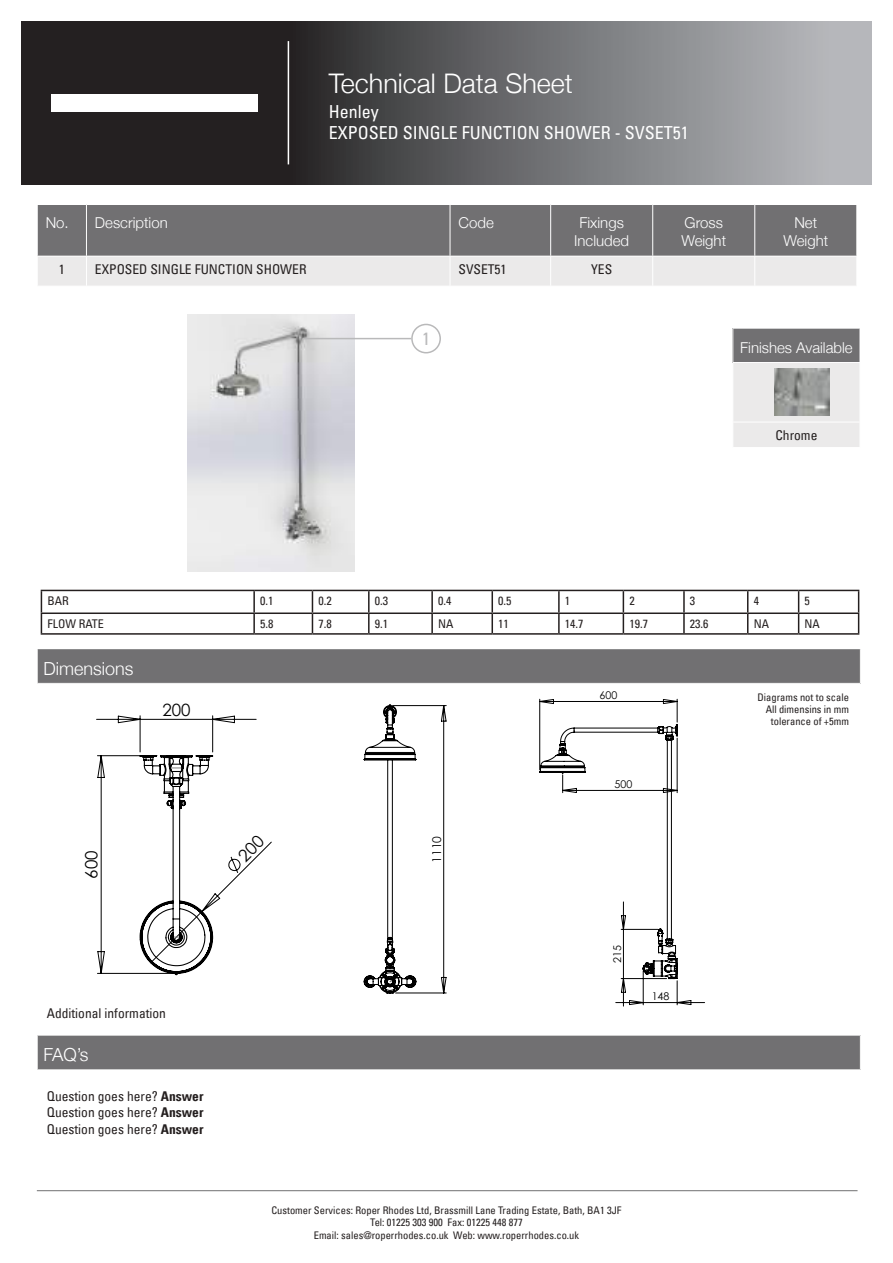
<style>
.page{position:relative;width:893px;height:1263px;background:#fff}
.page>*{position:absolute;margin:0;border:0;box-sizing:border-box;transform-origin:0 0}
.t1{font:300 27px "Helvetica Neue";color:#fff}
.t2{font:condensed 18px/21.6px "Univers LT";color:#fff}
.t3{font:300 18px "Helvetica Neue";color:#fff}
.t4{font:condensed 18px "Univers LT";color:#b9b9ba}
.t5{font:16.95px "Century Gothic";color:#000}
.t6{font:300 15px/18px "Helvetica Neue";color:#fff;text-align:center}
.t7{font:condensed 13.5px/16.2px "Univers LT";color:#241f1f;text-align:justify}
.t8{font:12.15px "Century Gothic";color:#000}
.t9{font:condensed 12px "Univers LT";color:#241f1f}
.t10{font:10.65px "Century Gothic";color:#000}
.t11{font:condensed 10.5px/12.6px "Univers LT";color:#241f1f;text-align:center}
.s1{font-family:"Univers Com 67 Bold Cond";font-stretch:normal}
</style>
<div class="page">
<svg style="left:21px;top:21px;width:851px;height:163px;background:#5e5d5f"></svg>
<img style="left:51px;top:94px;width:207px;height:17px">
<hr style="left:288px;top:41px;width:1px;height:123px;background:#fff">
<hr style="left:37px;top:1190px;width:820px;height:1px;background:#717072">
<img style="left:187px;top:314px;width:168px;height:257px">
<svg style="left:38px;top:205px;width:818px;height:81px;background:#9e9d9e"></svg>
<hr style="left:86px;top:205px;width:1px;height:51px;background:#fff">
<hr style="left:450px;top:205px;width:1px;height:51px;background:#fff">
<hr style="left:550px;top:205px;width:1px;height:51px;background:#fff">
<hr style="left:652px;top:205px;width:1px;height:51px;background:#fff">
<hr style="left:754px;top:205px;width:1px;height:51px;background:#fff">
<hr style="left:37px;top:256px;width:49px;height:1px;background:#fff">
<hr style="left:86px;top:256px;width:364px;height:1px;background:#fff">
<hr style="left:86px;top:256px;width:1px;height:30px;background:#fff">
<hr style="left:450px;top:256px;width:101px;height:1px;background:#fff">
<hr style="left:450px;top:256px;width:1px;height:30px;background:#fff">
<hr style="left:551px;top:256px;width:102px;height:1px;background:#fff">
<hr style="left:550px;top:256px;width:1px;height:30px;background:#fff">
<hr style="left:653px;top:256px;width:102px;height:1px;background:#fff">
<hr style="left:652px;top:256px;width:1px;height:30px;background:#fff">
<hr style="left:755px;top:256px;width:102px;height:1px;background:#fff">
<hr style="left:754px;top:256px;width:1px;height:30px;background:#fff">
<div style="left:37px;top:649px;width:823px;height:34px;background:#717072"></div>
<hr style="left:37px;top:649px;width:1px;height:34px;background:#fff">
<div style="left:37px;top:1035px;width:823px;height:35px;background:#717072"></div>
<hr style="left:37px;top:1035px;width:1px;height:34px;background:#fff">
<hr style="left:37px;top:1069px;width:824px;height:1px;background:#fff">
<hr style="left:37px;top:1035px;width:824px;height:1px;background:#fff">
<div style="left:733px;top:328px;width:127px;height:34px;background:#717072"></div>
<svg style="left:732px;top:362px;width:128px;height:85px;background:#eae9e9"></svg>
<hr style="left:732px;top:328px;width:128px;height:1px;background:#fff">
<svg style="left:774px;top:415px;width:55px;height:1px"></svg>
<div style="left:411px;top:324px;width:30px;height:29px;border:2px solid #b9b9ba;border-radius:50%"></div>
<img style="left:774px;top:369px;width:55px;height:46px">
<hr style="left:303px;top:338px;width:108px;height:1px;background:#b9b9ba">
<svg style="left:96px;top:715px;width:176px;height:259px"></svg>
<svg style="left:139px;top:755px;width:75px;height:221px"></svg>
<svg style="left:363px;top:704px;width:84px;height:290px"></svg>
<svg style="left:539px;top:699px;width:166px;height:307px"></svg>
<svg style="left:539px;top:724px;width:139px;height:255px"></svg>
<hr style="left:41px;top:590px;width:213px;height:1px;background:#241f1f">
<hr style="left:254px;top:590px;width:58px;height:1px;background:#241f1f">
<hr style="left:253px;top:591px;width:2px;height:21px;background:#241f1f">
<hr style="left:312px;top:590px;width:57px;height:1px;background:#241f1f">
<hr style="left:369px;top:590px;width:63px;height:1px;background:#241f1f">
<hr style="left:368px;top:591px;width:2px;height:21px;background:#241f1f">
<hr style="left:432px;top:590px;width:60px;height:1px;background:#241f1f">
<hr style="left:431px;top:591px;width:2px;height:21px;background:#241f1f">
<hr style="left:492px;top:590px;width:67px;height:1px;background:#241f1f">
<hr style="left:491px;top:591px;width:2px;height:21px;background:#241f1f">
<hr style="left:559px;top:590px;width:64px;height:1px;background:#241f1f">
<hr style="left:558px;top:591px;width:2px;height:21px;background:#241f1f">
<hr style="left:623px;top:590px;width:61px;height:1px;background:#241f1f">
<hr style="left:684px;top:590px;width:64px;height:1px;background:#241f1f">
<hr style="left:683px;top:591px;width:2px;height:21px;background:#241f1f">
<hr style="left:748px;top:590px;width:51px;height:1px;background:#241f1f">
<hr style="left:799px;top:590px;width:60px;height:1px;background:#241f1f">
<hr style="left:41px;top:612px;width:213px;height:2px;background:#241f1f">
<svg style="left:41px;top:591px;width:1px;height:42px"></svg>
<hr style="left:254px;top:612px;width:58px;height:2px;background:#241f1f">
<svg style="left:253px;top:614px;width:2px;height:19px"></svg>
<hr style="left:312px;top:612px;width:57px;height:2px;background:#241f1f">
<svg style="left:312px;top:591px;width:1px;height:42px"></svg>
<hr style="left:369px;top:612px;width:63px;height:2px;background:#241f1f">
<svg style="left:368px;top:614px;width:2px;height:19px"></svg>
<hr style="left:432px;top:612px;width:60px;height:2px;background:#241f1f">
<svg style="left:431px;top:614px;width:2px;height:19px"></svg>
<hr style="left:492px;top:612px;width:67px;height:2px;background:#241f1f">
<svg style="left:491px;top:614px;width:2px;height:19px"></svg>
<hr style="left:559px;top:612px;width:64px;height:2px;background:#241f1f">
<svg style="left:558px;top:614px;width:2px;height:19px"></svg>
<hr style="left:623px;top:612px;width:61px;height:2px;background:#241f1f">
<svg style="left:623px;top:591px;width:1px;height:42px"></svg>
<hr style="left:684px;top:612px;width:64px;height:2px;background:#241f1f">
<svg style="left:683px;top:614px;width:2px;height:19px"></svg>
<hr style="left:748px;top:612px;width:51px;height:2px;background:#241f1f">
<svg style="left:747px;top:591px;width:1px;height:42px"></svg>
<hr style="left:799px;top:612px;width:60px;height:2px;background:#241f1f">
<svg style="left:798px;top:591px;width:1px;height:42px"></svg>
<svg style="left:858px;top:591px;width:1px;height:42px"></svg>
<hr style="left:41px;top:633px;width:213px;height:2px;background:#241f1f">
<hr style="left:254px;top:633px;width:58px;height:2px;background:#241f1f">
<hr style="left:312px;top:633px;width:57px;height:2px;background:#241f1f">
<hr style="left:369px;top:633px;width:63px;height:2px;background:#241f1f">
<hr style="left:432px;top:633px;width:60px;height:2px;background:#241f1f">
<hr style="left:492px;top:633px;width:67px;height:2px;background:#241f1f">
<hr style="left:559px;top:633px;width:64px;height:2px;background:#241f1f">
<hr style="left:623px;top:633px;width:61px;height:2px;background:#241f1f">
<hr style="left:684px;top:633px;width:64px;height:2px;background:#241f1f">
<hr style="left:748px;top:633px;width:51px;height:2px;background:#241f1f">
<hr style="left:799px;top:633px;width:60px;height:2px;background:#241f1f">
<svg style="left:228px;top:834px;width:37px;height:40px"></svg>
<h1 class="t1" style="left:329px;top:67px;width:246px">Technical Data Sheet</h1>
<h2 class="t2" style="left:329px;top:100px;width:362px">Henley<br>EXPOSED SINGLE FUNCTION SHOWER - SVSET51</h2>
<h3 class="t6" style="left:46px;top:213px;width:124px">No. Description</h3>
<h3 class="t6" style="left:459px;top:213px;width:37px">Code</h3>
<h3 class="t6" style="left:574px;top:213px;width:57px">Fixings<br>Included</h3>
<h3 class="t6" style="left:681px;top:213px;width:46px;text-align:left">Gross<br>Weight</h3>
<h3 class="t6" style="left:783px;top:213px;width:46px">Net<br>Weight</h3>
<p class="t7" style="left:59px;top:261px;width:7px">1</p>
<p class="t7" style="left:95px;top:261px;width:213px">EXPOSED SINGLE FUNCTION SHOWER</p>
<p class="t7" style="left:459px;top:261px;width:50px">SVSET51</p>
<p class="t7" style="left:591px;top:261px;width:23px">YES</p>
<h2 class="t4" style="left:422px;top:327px;width:9px">1</h2>
<h3 class="t6" style="left:740px;top:338px;width:114px">Finishes Available</h3>
<p class="t7" style="left:775px;top:427px;width:43px">Chrome</p>
<p class="t9" style="left:47px;top:593px;width:23px">BAR</p>
<p class="t9" style="left:260px;top:593px;width:15px">0.1</p>
<p class="t9" style="left:318px;top:593px;width:15px">0.2</p>
<p class="t9" style="left:375px;top:593px;width:15px">0.3</p>
<p class="t9" style="left:438px;top:593px;width:15px">0.4</p>
<p class="t9" style="left:498px;top:593px;width:15px">0.5</p>
<p class="t9" style="left:565px;top:593px;width:7px">1</p>
<p class="t9" style="left:629px;top:593px;width:7px">2</p>
<p class="t9" style="left:690px;top:593px;width:7px">3</p>
<p class="t9" style="left:754px;top:593px;width:7px">4</p>
<p class="t9" style="left:805px;top:593px;width:7px">5</p>
<p class="t9" style="left:47px;top:616px;width:58px">FLOW RATE</p>
<p class="t9" style="left:260px;top:616px;width:15px">5.8</p>
<p class="t9" style="left:318px;top:616px;width:15px">7.8</p>
<p class="t9" style="left:375px;top:616px;width:15px">9.1</p>
<p class="t9" style="left:438px;top:616px;width:17px">NA</p>
<p class="t9" style="left:498px;top:616px;width:12px">11</p>
<p class="t9" style="left:565px;top:616px;width:20px">14.7</p>
<p class="t9" style="left:629px;top:616px;width:20px">19.7</p>
<p class="t9" style="left:690px;top:616px;width:20px">23.6</p>
<p class="t9" style="left:754px;top:616px;width:17px">NA</p>
<p class="t9" style="left:805px;top:616px;width:17px">NA</p>
<h2 class="t3" style="left:44px;top:657px;width:91px">Dimensions</h2>
<h3 class="t5" style="left:162px;top:697px;width:30px">200</h3>
<h3 class="t5" style="left:79px;top:878px;width:30px;rotate:-90deg">600</h3>
<p class="t7" style="left:47px;top:1005px;width:121px">Additional information</p>
<h2 class="t3" style="left:44px;top:1044px;width:47px">FAQ’s</h2>
<p class="t7" style="left:47px;top:1088px;width:158px">Question goes here? <span class="s1">Answer </span>Question goes here? <span class="s1">Answer </span>Question goes here? <span class="s1">Answer</span></p>
<p class="t8" style="left:428px;top:863px;width:28px;rotate:-90deg">1110</p>
<p class="t10" style="left:600px;top:688px;width:19px">600</p>
<p class="t10" style="left:615px;top:777px;width:19px">500</p>
<p class="t10" style="left:610px;top:962px;width:19px;rotate:-90deg">215</p>
<p class="t10" style="left:652px;top:989px;width:19px">148</p>
<p class="t11" style="left:271px;top:1204px;width:352px">Customer Services: Roper Rhodes Ltd, Brassmill Lane Trading Estate, Bath, BA1 3JF<br>Tel: 01225 303 900 Fax: 01225 448 877<br>Email: sales@roperrhodes.co.uk Web: www.roperrhodes.co.uk</p>
<p class="t11" style="left:757px;top:691px;width:93px;line-height:12px;text-align:right">Diagrams not to scale<br>All dimensins in mm tolerance of +5mm</p>
</div>
